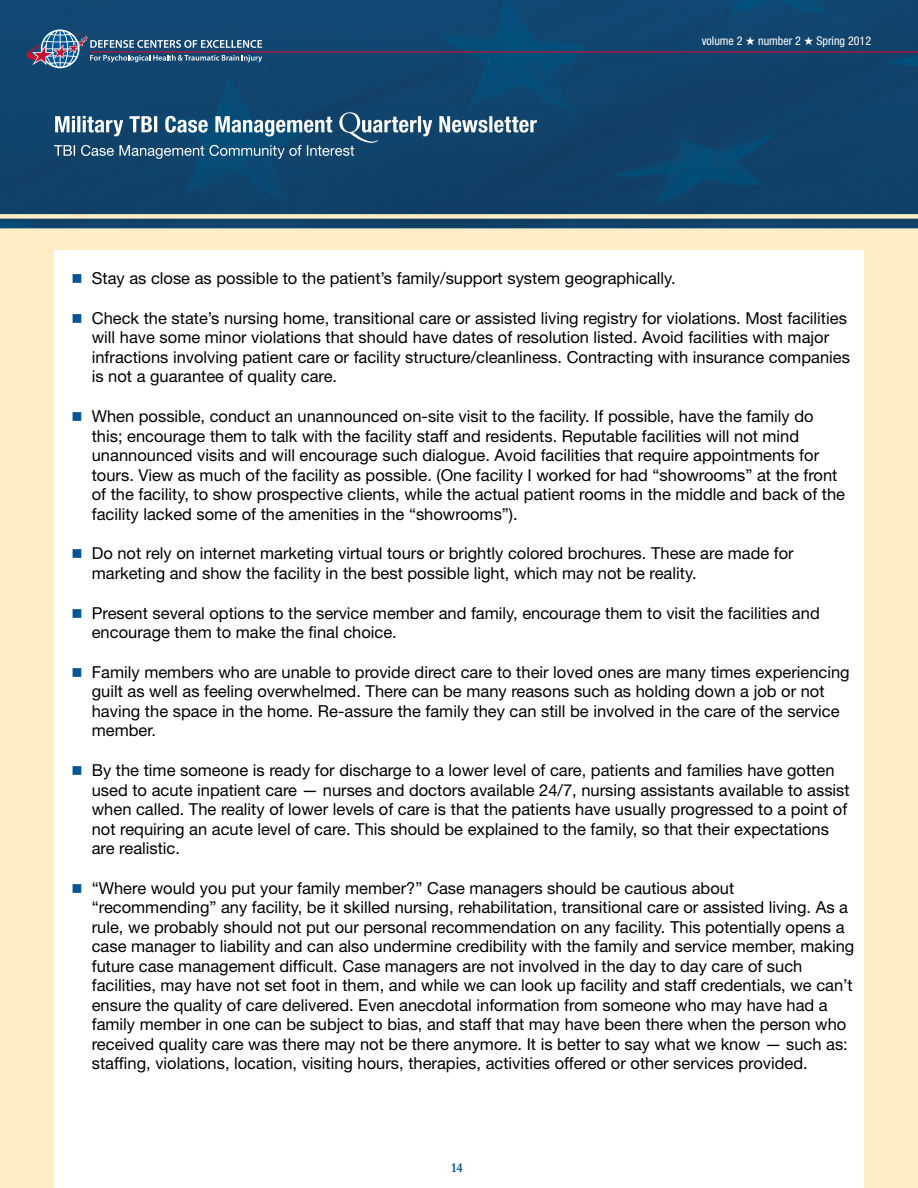
<style>
.page{position:relative;width:918px;height:1188px;background:#ffedc5}
.page>*{position:absolute;margin:0;border:0;box-sizing:border-box;transform-origin:0 0}
.bullets{font:16.5px/19.5px "Helvetica Neue";color:#000}
.t1{font:700 13.5px "Garamond";color:#005596}
.t2{font:condensed 12px "Helvetica Neue LT Std";color:#fff}
</style>
<div class="page">
<div style="left:54px;top:251px;width:810px;height:937px;background:#fff"></div>
<img style="left:0;top:0;width:918px;height:228px">
<svg style="left:20px;top:29px;width:242px;height:40px;background:#3b6286"></svg>
<div style="left:0;top:214px;width:918px;height:5px;background:#ffedc5"></div>
<svg style="left:54px;top:112px;width:483px;height:47px;background:#3e6989"></svg>
<hr style="left:89px;top:51px;width:829px;height:1px;background:#c41230">
<p class="t2" style="left:702px;top:34px;width:171px">volume 2 ★ number 2 ★ Spring 2012</p>
<p class="bullets" style="left:92px;top:268px;width:586px">Stay as close as possible to the patient’s family/support system geographically.</p>
<p class="bullets" style="left:92px;top:308px;width:760px">Check the state’s nursing home, transitional care or assisted living registry for violations. Most facilities will have some minor violations that should have dates of resolution listed. Avoid facilities with major infractions involving patient care or facility structure/cleanliness. Contracting with insurance companies is not a guarantee of quality care.</p>
<p class="bullets" style="left:92px;top:406px;width:755px">When possible, conduct an unannounced on-site visit to the facility. If possible, have the family do this; encourage them to talk with the facility staff and residents. Reputable facilities will not mind unannounced visits and will encourage such dialogue. Avoid facilities that require appointments for tours. View as much of the facility as possible. (One facility I worked for had “showrooms” at the front of the facility, to show prospective clients, while the actual patient rooms in the middle and back of the facility lacked some of the amenities in the “showrooms”).</p>
<p class="bullets" style="left:92px;top:543px;width:704px">Do not rely on internet marketing virtual tours or brightly colored brochures. These are made for marketing and show the facility in the best possible light, which may not be reality.</p>
<p class="bullets" style="left:92px;top:603px;width:729px">Present several options to the service member and family, encourage them to visit the facilities and encourage them to make the final choice.</p>
<p class="bullets" style="left:92px;top:662px;width:759px">Family members who are unable to provide direct care to their loved ones are many times experiencing guilt as well as feeling overwhelmed. There can be many reasons such as holding down a job or not having the space in the home. Re-assure the family they can still be involved in the care of the service member.</p>
<p class="bullets" style="left:92px;top:760px;width:759px">By the time someone is ready for discharge to a lower level of care, patients and families have gotten used to acute inpatient care — nurses and doctors available 24/7, nursing assistants available to assist when called. The reality of lower levels of care is that the patients have usually progressed to a point of not requiring an acute level of care. This should be explained to the family, so that their expectations are realistic.</p>
<p class="bullets" style="left:92px;top:878px;width:764px">“Where would you put your family member?” Case managers should be cautious about “recommending” any facility, be it skilled nursing, rehabilitation, transitional care or assisted living. As a rule, we probably should not put our personal recommendation on any facility. This potentially opens a case manager to liability and can also undermine credibility with the family and service member, making future case management difficult. Case managers are not involved in the day to day care of such facilities, may have not set foot in them, and while we can look up facility and staff credentials, we can’t ensure the quality of care delivered. Even anecdotal information from someone who may have had a family member in one can be subject to bias, and staff that may have been there when the person who received quality care was there may not be there anymore. It is better to say what we know — such as: staffing, violations, location, visiting hours, therapies, activities offered or other services provided.</p>
<p class="t1" style="left:451px;top:1160px;width:13px">14</p>
</div>
